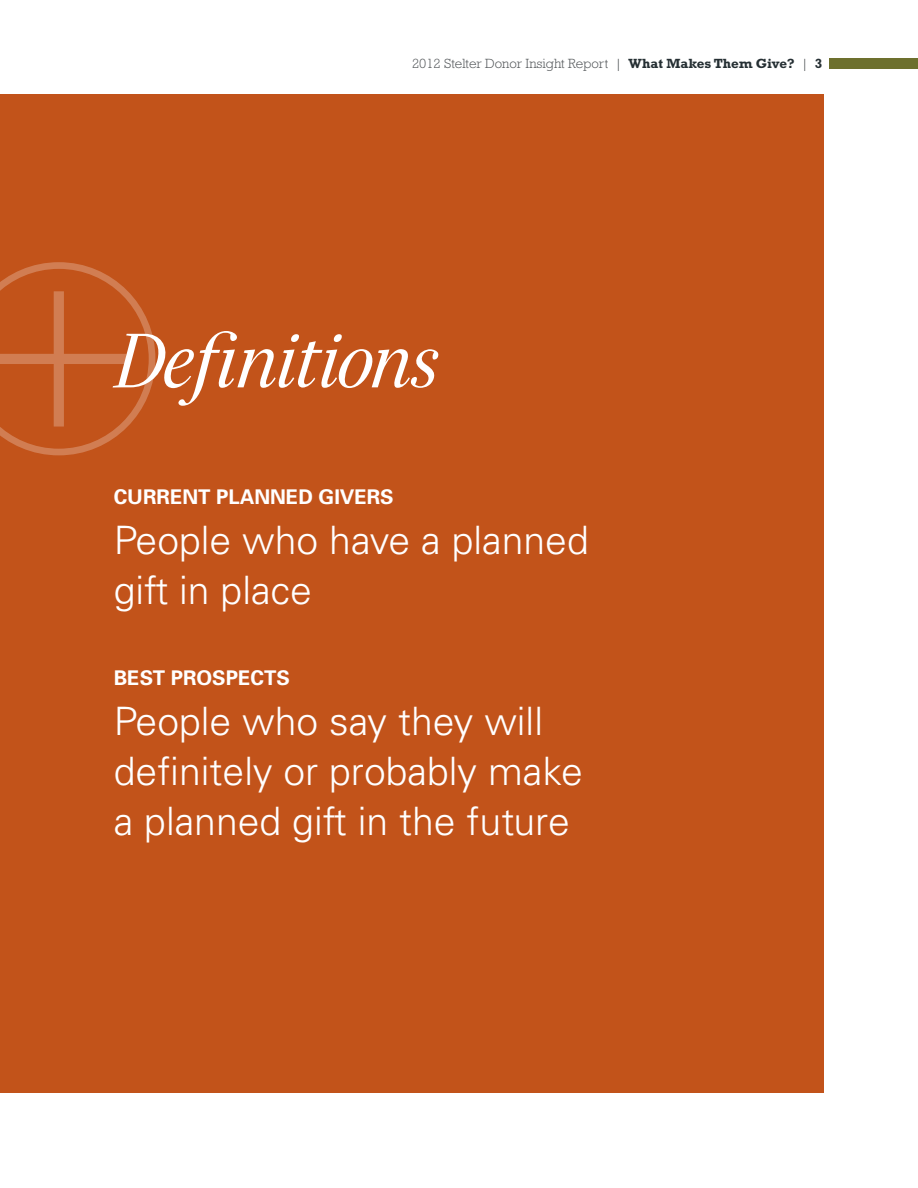
<style>
.page{position:relative;width:918px;height:1188px;background:#fff}
.page>*{position:absolute;margin:0;border:0;box-sizing:border-box;transform-origin:0 0}
.t1{font:100 268.35px "Helvetica Neue";color:#fff}
.t2{font:italic 75px "Serif";letter-spacing:-.05em;color:#fff}
.t3{font:300 39.15px/49.9px "Univers";color:#fff}
.t4{font:700 20.25px "Univers";color:#fff}
.t5{font:300 13.5px "Rockwell";color:#4c5053}
.s1{font-weight:700;color:#252f33}
</style>
<div class="page">
<div style="left:829px;top:58px;width:89px;height:11px;background:#6d702e"></div>
<div style="left:0;top:94px;width:824px;height:1000px;background:#c2531a"></div>
<svg style="left:0;top:262px;width:155px;height:193px"></svg>
<p class="t5" style="left:412px;top:56px;width:412px">2012 Stelter Donor Insight Report | <span class="s1">What Makes Them Give?</span> | <span class="s1">3</span></p>
<h1 class="t1" style="left:-22px;top:178px;width:163px">+</h1>
<h2 class="t2" style="left:114px;top:316px;width:326px">Definitions</h2>
<p class="t4" style="left:114px;top:485px;width:281px">CURRENT PLANNED GIVERS</p>
<p class="t3" style="left:114px;top:515px;width:477px">People who have a planned gift in place</p>
<p class="t4" style="left:114px;top:666px;width:178px">BEST PROSPECTS</p>
<p class="t3" style="left:114px;top:696px;width:471px">People who say they will definitely or probably make a planned gift in the future</p>
</div>
